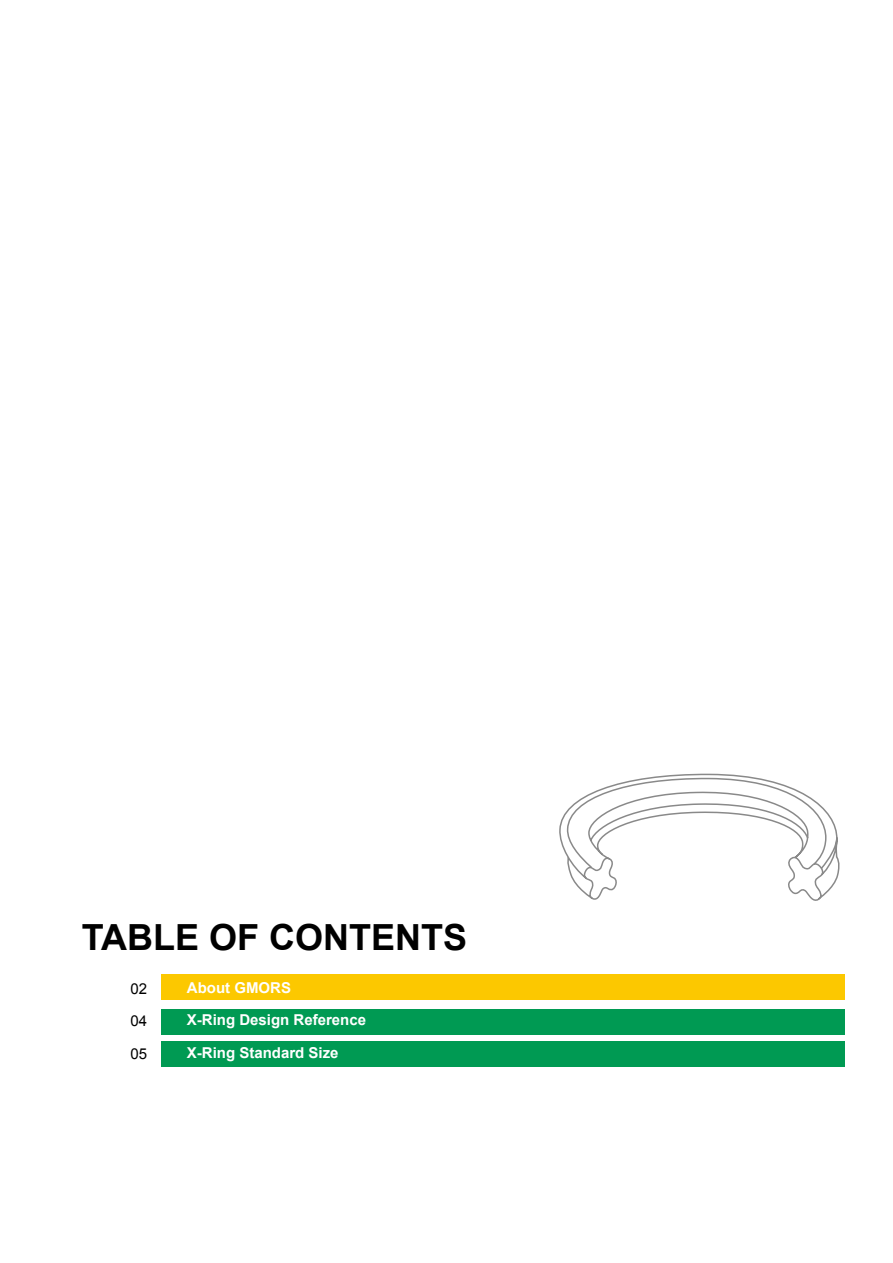
<style>
.page{position:relative;width:893px;height:1263px;background:#fff}
.page>*{position:absolute;margin:0;border:0;box-sizing:border-box;transform-origin:0 0}
.t1{font:700 36px "Arial";color:#000}
.t2{font:700 15px/32.4px "Arial";color:#fff}
.t3{font:15px/32.4px "Arial";color:#000;text-align:justify}
</style>
<div class="page">
<div style="left:162px;top:974px;width:683px;height:26px;background:#fcc800"></div>
<div style="left:162px;top:1009px;width:683px;height:25px;background:#009a53"></div>
<div style="left:162px;top:1041px;width:683px;height:26px;background:#009a53"></div>
<svg style="left:559px;top:773px;width:281px;height:128px"></svg>
<h1 class="t1" style="left:82px;top:912px;width:387px">TABLE OF CONTENTS</h1>
<p class="t2" style="left:187px;top:971px;width:181px">About GMORS<br>X-Ring Design Reference<br>X-Ring Standard Size</p>
<p class="t3" style="left:130px;top:972px;width:18px">02<br>04<br>05</p>
</div>
